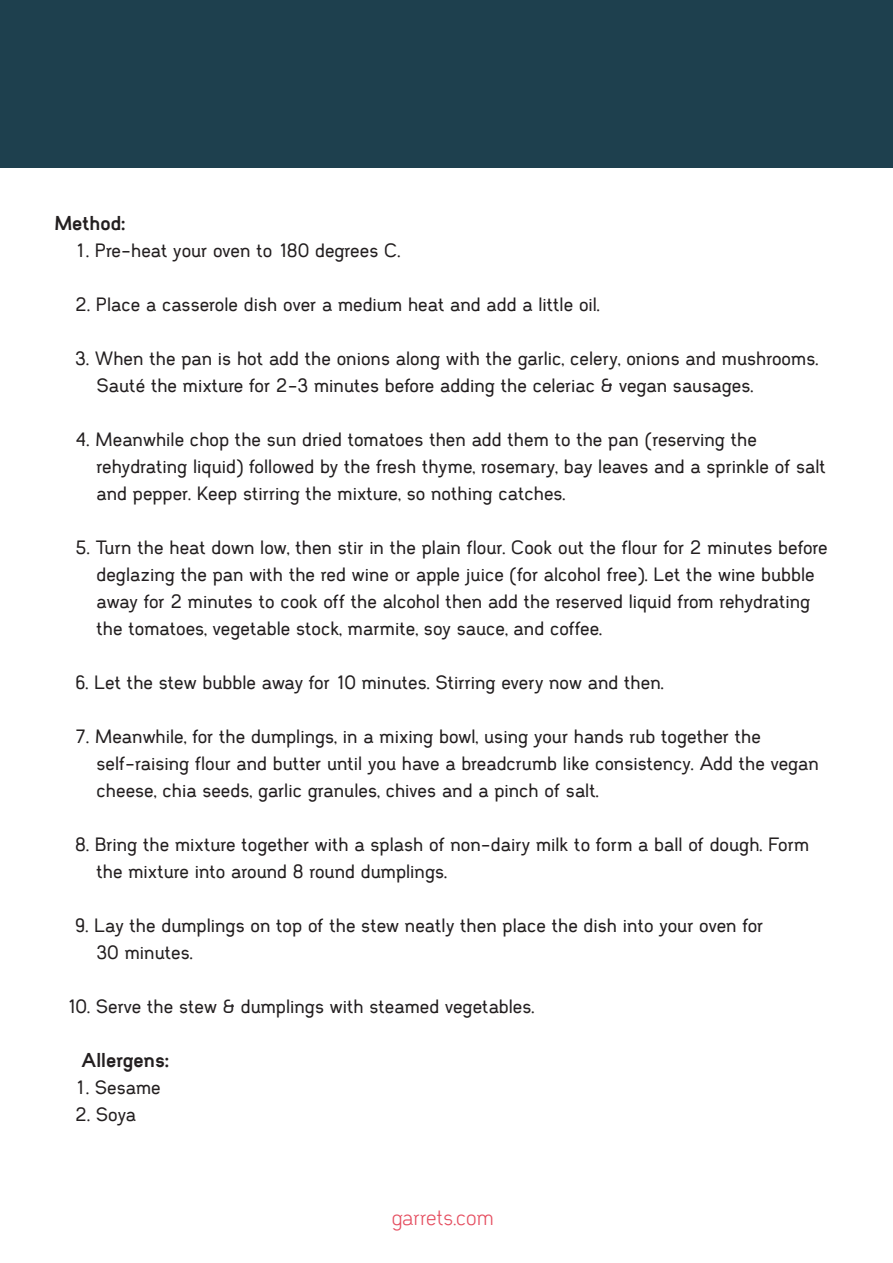
<style>
.page{position:relative;width:893px;height:1263px;background:#fff}
.page>*{position:absolute;margin:0;border:0;box-sizing:border-box;transform-origin:0 0}
.t1{font:300 21px "Garrets Sans";color:#e54d5f}
.t2{font:18px "Garrets Sans";color:#231f20}
.t3{font:700 18px "Garrets Sans";color:#231f20}
</style>
<div class="page">
<div style="left:0;top:0;width:893px;height:168px;background:#1e404e"></div>
<p class="t3" style="left:54px;top:210px;width:73px">Method:</p>
<p class="t2" style="left:75px;top:239px;width:326px">1. Pre-heat your oven to 180 degrees C.</p>
<p class="t2" style="left:75px;top:293px;width:526px">2. Place a casserole dish over a medium heat and add a little oil.</p>
<p class="t2" style="left:75px;top:347px;width:744px">3. When the pan is hot add the onions along with the garlic, celery, onions and mushrooms.</p>
<p class="t2" style="left:97px;top:374px;width:658px">Sauté the mixture for 2-3 minutes before adding the celeriac &amp; vegan sausages.</p>
<p class="t2" style="left:75px;top:428px;width:683px">4. Meanwhile chop the sun dried tomatoes then add them to the pan (reserving the</p>
<p class="t2" style="left:97px;top:455px;width:731px">rehydrating liquid) followed by the fresh thyme, rosemary, bay leaves and a sprinkle of salt</p>
<p class="t2" style="left:97px;top:482px;width:470px">and pepper. Keep stirring the mixture, so nothing catches.</p>
<p class="t2" style="left:75px;top:536px;width:754px">5. Turn the heat down low, then stir in the plain flour. Cook out the flour for 2 minutes before</p>
<p class="t2" style="left:97px;top:563px;width:720px">deglazing the pan with the red wine or apple juice (for alcohol free). Let the wine bubble</p>
<p class="t2" style="left:97px;top:590px;width:715px">away for 2 minutes to cook off the alcohol then add the reserved liquid from rehydrating</p>
<p class="t2" style="left:97px;top:617px;width:507px">the tomatoes, vegetable stock, marmite, soy sauce, and coffee.</p>
<p class="t2" style="left:75px;top:671px;width:590px">6. Let the stew bubble away for 10 minutes. Stirring every now and then.</p>
<p class="t2" style="left:75px;top:725px;width:687px">7. Meanwhile, for the dumplings, in a mixing bowl, using your hands rub together the</p>
<p class="t2" style="left:97px;top:752px;width:724px">self-raising flour and butter until you have a breadcrumb like consistency. Add the vegan</p>
<p class="t2" style="left:97px;top:779px;width:504px">cheese, chia seeds, garlic granules, chives and a pinch of salt.</p>
<p class="t2" style="left:75px;top:833px;width:736px">8. Bring the mixture together with a splash of non-dairy milk to form a ball of dough. Form</p>
<p class="t2" style="left:97px;top:860px;width:352px">the mixture into around 8 round dumplings.</p>
<p class="t2" style="left:75px;top:914px;width:689px">9. Lay the dumplings on top of the stew neatly then place the dish into your oven for</p>
<p class="t2" style="left:97px;top:941px;width:98px">30 minutes.</p>
<p class="t2" style="left:67px;top:995px;width:469px">10. Serve the stew &amp; dumplings with steamed vegetables.</p>
<p class="t3" style="left:81px;top:1047px;width:89px">Allergens:</p>
<p class="t2" style="left:75px;top:1076px;width:87px">1. Sesame</p>
<p class="t2" style="left:75px;top:1103px;width:62px">2. Soya</p>
<p class="t1" style="left:392px;top:1204px;width:104px">garrets.com</p>
</div>
